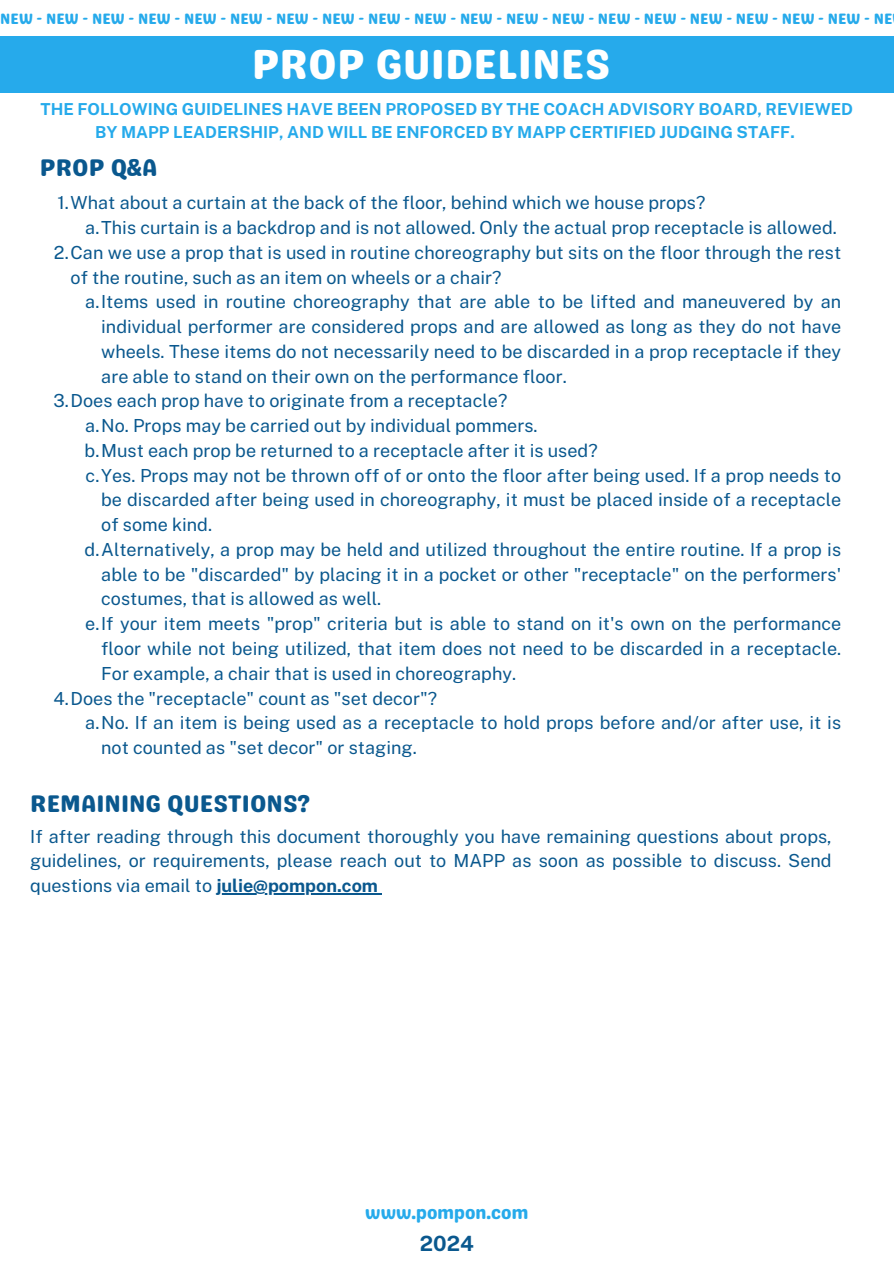
<style>
.page{position:relative;width:894px;height:1264px;background:#fff}
.page>*{position:absolute;margin:0;border:0;box-sizing:border-box;transform-origin:0 0}
.t1{font:42px "Genty Sans";color:#fff}
.t2{font:24px "Genty Sans";color:#0a588e}
.t3{font:700 21px "Public Sans";color:#0a588e}
.t4{font:18px/24.8px "Public Sans";color:#0a588e;text-align:justify}
.t5{font:18px "Genty Sans";color:#26aaeb}
.t6{font:700 16.5px/22.5px "Public Sans";color:#26aaeb;text-align:center}
.t7{font:15px "Genty Sans";color:#26aaeb}
.s1{font-weight:700}
</style>
<div class="page">
<div style="left:0;top:36px;width:893px;height:57px;background:#26aaeb"></div>
<hr style="left:216px;top:893px;width:162px;height:1px;background:#0a588e">
<p class="t7" style="left:0;top:10px;width:893px">NEW - NEW - NEW - NEW - NEW - NEW - NEW - NEW - NEW - NEW - NEW - NEW - NEW - NEW - NEW - NEW - NEW - NEW - NEW - NE</p>
<p class="t1" style="left:252px;top:39px;width:359px">PROP GUIDELINES</p>
<h4 class="t6" style="left:41px;top:98px;width:813px">THE FOLLOWING GUIDELINES HAVE BEEN PROPOSED BY THE COACH ADVISORY BOARD, REVIEWED<br>BY MAPP LEADERSHIP, AND WILL BE ENFORCED BY MAPP CERTIFIED JUDGING STAFF.</h4>
<p class="t2" style="left:40px;top:153px;width:119px">PROP Q&amp;A</p>
<p class="t4" style="left:57px;top:190px;width:649px">1.What about a curtain at the back of the floor, behind which we house props?</p>
<p class="t4" style="left:85px;top:215px;width:752px">a.This curtain is a backdrop and is not allowed. Only the actual prop receptacle is allowed.</p>
<p class="t4" style="left:71px;top:240px;width:772px;text-indent:-17px">2.Can we use a prop that is used in routine choreography but sits on the floor through the rest of the routine, such as an item on wheels or a chair?</p>
<p class="t4" style="left:101px;top:289px;width:741px;text-indent:-16px">a.Items used in routine choreography that are able to be lifted and maneuvered by an individual performer are considered props and are allowed as long as they do not have wheels. These items do not necessarily need to be discarded in a prop receptacle if they are able to stand on their own on the performance floor.</p>
<p class="t4" style="left:53px;top:388px;width:455px">3.Does each prop have to originate from a receptacle?</p>
<p class="t4" style="left:85px;top:413px;width:454px">a.No. Props may be carried out by individual pommers.</p>
<p class="t4" style="left:85px;top:438px;width:514px">b.Must each prop be returned to a receptacle after it is used?</p>
<p class="t4" style="left:101px;top:463px;width:741px;text-indent:-16px">c.Yes. Props may not be thrown off of or onto the floor after being used. If a prop needs to be discarded after being used in choreography, it must be placed inside of a receptacle of some kind.</p>
<p class="t4" style="left:101px;top:537px;width:741px;text-indent:-17px">d.Alternatively, a prop may be held and utilized throughout the entire routine. If a prop is able to be "discarded" by placing it in a pocket or other "receptacle" on the performers' costumes, that is allowed as well.</p>
<p class="t4" style="left:101px;top:611px;width:741px;text-indent:-16px">e.If your item meets "prop" criteria but is able to stand on it's own on the performance floor while not being utilized, that item does not need to be discarded in a receptacle.<br>For example, a chair that is used in choreography.</p>
<h2 class="t4" style="left:53px;top:685px;width:385px">4.Does the "receptacle" count as "set decor"?</h2>
<h6 class="t4" style="left:101px;top:710px;width:741px;text-indent:-16px">a.No. If an item is being used as a receptacle to hold props before and/or after use, it is not counted as "set decor" or staging.</h6>
<h2 class="t2" style="left:30px;top:789px;width:281px">REMAINING QUESTIONS?</h2>
<h5 class="t4" style="left:30px;top:823px;width:802px">If after reading through this document thoroughly you have remaining questions about props, guidelines, or requirements, please reach out to MAPP as soon as possible to discuss. Send questions via email to <span class="s1">julie@pompon.com</span></h5>
<h1 class="t5" style="left:365px;top:1201px;width:165px">www.pompon.com</h1>
<h2 class="t3" style="left:419px;top:1230px;width:55px">2024</h2>
</div>
